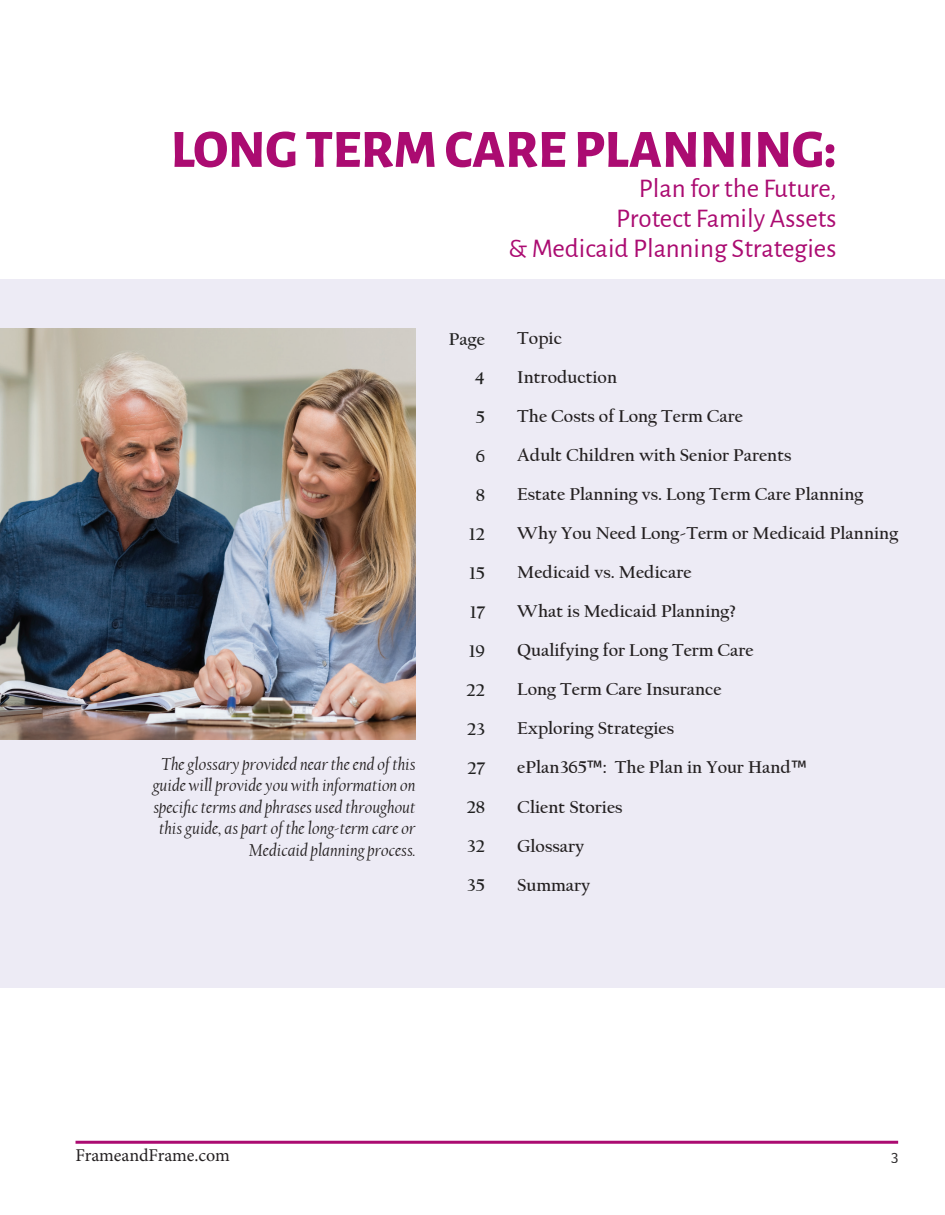
<style>
.page{position:relative;width:945px;height:1215px;background:#fff}
.page>*{position:absolute;margin:0;border:0;box-sizing:border-box;transform-origin:0 0}
.t1{font:800 54px "Alegreya Sans";color:#ab0b71}
.t2{font:27px/30px "Alegreya Sans";color:#ab0b71;text-align:right}
.t3{font:700 18px/39px "Californian FB";color:#231f20}
.t4{font:italic 18px/21.6px "Californian FB";color:#231f20;text-align:right}
.t5{font:700 18px/39px "Californian FB";color:#212121;text-align:right}
.t6{font:18px "Minion Pro";letter-spacing:-.005em;color:#231f20}
.t7{font:15px "Fira Sans";color:#2e2b2c}
.s1{font-family:"Fira Sans";font-weight:400}
</style>
<div class="page">
<hr style="left:76px;top:1141px;width:822px;height:3px;background:#ab0b71">
<div style="left:0;top:279px;width:945px;height:709px;background:#edebf5"></div>
<img style="left:0;top:329px;width:416px;height:410px">
<h1 class="t1" style="left:171px;top:108px;width:667px">LONG TERM CARE PLANNING:</h1>
<h2 class="t2" style="left:509px;top:172px;width:329px">Plan for the Future,<br>Protect Family Assets<br>&amp; Medicaid Planning Strategies</h2>
<p class="t4" style="left:153px;top:753px;width:264px">The glossary provided near the end of this guide will provide you with information on specific terms and phrases used throughout this guide, as part of the long-term care or Medicaid planning process.</p>
<p class="t5" style="left:449px;top:319px;width:38px">Page<br>4<br>5<br>6<br>8<br>12<br>15<br>17<br>19<br>22<br>23<br>27<br>28<br>32<br>35</p>
<p class="t3" style="left:517px;top:319px;width:383px">Topic<br>Introduction<br>The Costs of Long Term Care<br>Adult Children with Senior Parents<br>Estate Planning vs. Long Term Care Planning<br>Why You Need Long-Term or Medicaid Planning<br>Medicaid vs. Medicare<br>What is Medicaid Planning?<br>Qualifying for Long Term Care<br>Long Term Care Insurance<br>Exploring Strategies<br>ePlan365<span class="s1">™</span>: The Plan in Your Hand<span class="s1">™<br></span>Client Stories<br>Glossary<br>Summary</p>
<p class="t6" style="left:76px;top:1143px;width:156px">FrameandFrame.com</p>
<p class="t7" style="left:891px;top:1146px;width:9px">3</p>
</div>
